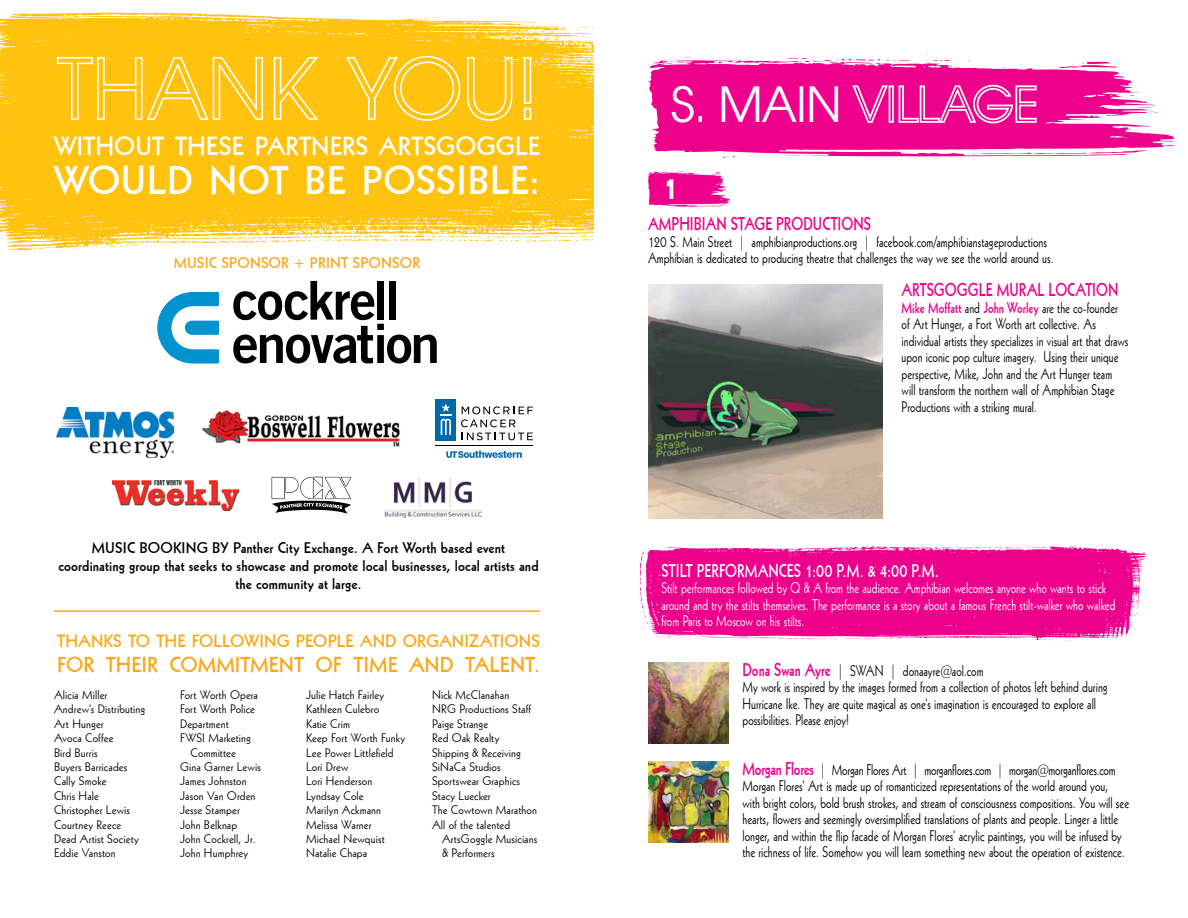
<style>
.page{position:relative;width:1188px;height:918px;background:#fff}
.page>*{position:absolute;margin:0;border:0;box-sizing:border-box;transform-origin:0 0}
.t1{font:48.15px "Avant Garde Gothic Regular DTC";color:#fff}
.t2{font:39px "Geometric 231 BT Bold C";color:#fff}
.t3{font:28.5px "Geometric 231 BT Heavy C";color:#fff;scale:.8 1}
.t4{font:25.5px "Geometric 231 BT Bold C";color:#fff}
.t5{font:21px "Geometric 231 BT Bold C";color:#faa81a}
.t6{font:18px "Geometric 231 BT Bold C";letter-spacing:.005em;color:#ec008c;scale:.8 1}
.t7{font:18px "Geometric 231 BT Bold C";letter-spacing:.005em;color:#fff;scale:.8 1}
.t8{font:17.25px "Geometric 231 BT Bold C";letter-spacing:.005em;color:#faa81a}
.t9{font:15px/16.5px "Geometric 231 BT Roman C";letter-spacing:.005em;color:#000;scale:.8 1}
.t10{font:15px/16.5px "Geometric 231 BT Roman C";letter-spacing:.005em;color:#fff;scale:.8 1}
.t11{font:15px/18px "Geometric 231 BT Bold C";letter-spacing:.01em;color:#000;text-align:center}
.t12{font:15px "Geometric 231 BT Bold C";letter-spacing:.005em;color:#ec008c;scale:.8 1}
.t13{font:15px "Geometric 231 BT Bold C";letter-spacing:.015em;color:#faa81a}
.t14{font:12px/14.4px "Geometric 231 BT Roman C";letter-spacing:.01em;color:#000}
.s1{font-family:"Geometric 231 BT Roman C";color:#000}
.s2{font-family:"Geometric 231 BT Bold C";font-size:18px;color:#ec008c}
</style>
<div class="page">
<svg style="left:639px;top:546px;width:507px;height:94px;background:#ee1d99"></svg>
<svg style="left:648px;top:60px;width:527px;height:96px;fill:#ec008c"></svg>
<svg style="left:972px;top:150px;width:176px;height:5px"></svg>
<svg style="left:780px;top:155px;width:27px;height:1px"></svg>
<svg style="left:1137px;top:107px;width:21px;height:11px"></svg>
<svg style="left:723px;top:156px;width:16px;height:2px"></svg>
<svg style="left:926px;top:54px;width:32px;height:13px"></svg>
<svg style="left:1002px;top:64px;width:24px;height:6px"></svg>
<svg style="left:968px;top:60px;width:9px;height:8px"></svg>
<svg style="left:1094px;top:115px;width:15px;height:3px"></svg>
<svg style="left:1059px;top:62px;width:59px;height:7px"></svg>
<svg style="left:746px;top:60px;width:11px;height:5px"></svg>
<svg style="left:719px;top:58px;width:19px;height:7px"></svg>
<svg style="left:652px;top:59px;width:24px;height:6px"></svg>
<svg style="left:904px;top:151px;width:9px;height:2px"></svg>
<svg style="left:763px;top:58px;width:156px;height:6px"></svg>
<svg style="left:1132px;top:128px;width:6px;height:2px"></svg>
<svg style="left:1124px;top:95px;width:10px;height:2px"></svg>
<svg style="left:851px;top:85px;width:38px;height:39px"></svg>
<div style="left:889px;top:85px;width:5px;height:38px;border:2px solid #fff"></div>
<svg style="left:898px;top:84px;width:140px;height:40px;background:#f042a9"></svg>
<svg style="left:648px;top:170px;width:82px;height:37px"></svg>
<img style="left:648px;top:663px;width:81px;height:81px">
<img style="left:648px;top:284px;width:234px;height:234px">
<img style="left:648px;top:762px;width:81px;height:81px">
<svg style="left:0;top:12px;width:594px;height:240px;background:#ffcb31"></svg>
<svg style="left:56px;top:56px;width:208px;height:65px;background:#ffca30"></svg>
<svg style="left:273px;top:56px;width:47px;height:65px;background:#ffcb35"></svg>
<svg style="left:345px;top:55px;width:168px;height:67px;background:#ffca2e"></svg>
<svg style="left:523px;top:56px;width:9px;height:65px"></svg>
<svg style="left:233px;top:281px;width:204px;height:83px"></svg>
<svg style="left:157px;top:292px;width:62px;height:72px"></svg>
<img style="left:57px;top:408px;width:117px;height:50px">
<img style="left:202px;top:410px;width:198px;height:37px">
<div style="left:435px;top:399px;width:21px;height:41px;background:#0069aa"></div>
<hr style="left:435px;top:446px;width:98px;height:1px;background:#000">
<svg style="left:440px;top:403px;width:12px;height:32px"></svg>
<svg style="left:461px;top:406px;width:72px;height:34px"></svg>
<svg style="left:446px;top:450px;width:76px;height:8px"></svg>
<hr style="left:54px;top:610px;width:486px;height:2px;background:#faa81a">
<svg style="left:271px;top:476px;width:81px;height:38px"></svg>
<img style="left:113px;top:480px;width:126px;height:30px">
<img style="left:384px;top:477px;width:97px;height:40px">
<h3 class="t4" style="left:54px;top:129px;width:38px">Without</h3>
<h3 class="t4" style="left:175px;top:129px;width:15px">these</h3>
<h3 class="t4" style="left:255px;top:129px;width:15px">partners</h3>
<h3 class="t4" style="left:379px;top:129px;width:95px">ArtsGoggle</h3>
<h2 class="t2" style="left:54px;top:155px;width:29px">would</h2>
<h2 class="t2" style="left:209px;top:155px;width:27px">not</h2>
<h2 class="t2" style="left:305px;top:155px;width:79px">be possible</h2>
<h2 class="t2" style="left:529px;top:155px;width:12px">:</h2>
<p class="t13" style="left:174px;top:252px;width:22px">Music</p>
<p class="t13" style="left:221px;top:252px;width:19px">Sponsor</p>
<p class="t13" style="left:293px;top:252px;width:128px">+ PRINT SPONSOR</p>
<p class="t11" style="left:59px;top:538px;width:482px">MUSIC BOOKING BY Panther City Exchange. A Fort Worth based event coordinating group that seeks to showcase and promote local businesses, local artists and the community at large.</p>
<p class="t8" style="left:57px;top:629px;width:110px">THANKS TO the</p>
<p class="t8" style="left:192px;top:629px;width:12px">following</p>
<p class="t8" style="left:296px;top:629px;width:11px">people</p>
<p class="t8" style="left:360px;top:629px;width:14px">and</p>
<p class="t8" style="left:403px;top:629px;width:12px">organi</p>
<p class="t8" style="left:469px;top:629px;width:22px">zations</p>
<h3 class="t5" style="left:57px;top:651px;width:13px">for</h3>
<h3 class="t5" style="left:106px;top:651px;width:12px">their</h3>
<h3 class="t5" style="left:170px;top:651px;width:15px">commitment</h3>
<h3 class="t5" style="left:315px;top:651px;width:51px">of time</h3>
<h3 class="t5" style="left:409px;top:651px;width:16px">and</h3>
<h3 class="t5" style="left:465px;top:651px;width:13px">talent</h3>
<h3 class="t5" style="left:534px;top:651px;width:7px">.</h3>
<p class="t14" style="left:54px;top:687px;width:93px">Alicia Miller<br>Andrew’s Distributing<br>Art Hunger<br>Avoca Coffee<br>Bird Burris<br>Buyers Barricades<br>Cally Smoke<br>Chris Hale<br>Christopher Lewis<br>Courtney Reece<br>Dead Artist Society<br>Eddie Vanston</p>
<p class="t14" style="left:180px;top:687px;width:79px">Fort Worth Opera</p>
<p class="t14" style="left:180px;top:702px;width:76px">Fort Worth Police</p>
<p class="t14" style="left:180px;top:716px;width:50px">Department</p>
<p class="t14" style="left:180px;top:730px;width:72px">FWSI Marketing</p>
<p class="t14" style="left:190px;top:745px;width:47px">Committee</p>
<p class="t14" style="left:180px;top:759px;width:82px">Gina Garner Lewis</p>
<p class="t14" style="left:180px;top:774px;width:68px">James Johnston</p>
<p class="t14" style="left:180px;top:788px;width:77px">Jason Van Orden</p>
<p class="t14" style="left:180px;top:802px;width:61px">Jesse Stamper</p>
<p class="t14" style="left:180px;top:817px;width:59px">John Belknap</p>
<p class="t14" style="left:180px;top:831px;width:77px">John Cockrell, Jr.</p>
<p class="t14" style="left:180px;top:846px;width:70px">John Humphrey</p>
<p class="t14" style="left:306px;top:687px;width:101px">Julie Hatch Fairley<br>Kathleen Culebro<br>Katie Crim<br>Keep Fort Worth Funky<br>Lee Power Littlefield<br>Lori Drew<br>Lori Henderson<br>Lyndsay Cole<br>Marilyn Ackmann<br>Melissa Warner<br>Michael Newquist<br>Natalie Chapa</p>
<p class="t14" style="left:432px;top:687px;width:106px">Nick McClanahan<br>NRG Productions Staff<br>Paige Strange<br>Red Oak Realty<br>Shipping &amp; Receiving<br>SiNaCa Studios<br>Sportswear Graphics<br>Stacy Luecker<br>The Cowtown Marathon<br>All of the talented</p>
<p class="t14" style="left:442px;top:831px;width:97px">ArtsGoggle Musicians &amp; Performers</p>
<h1 class="t1" style="left:671px;top:74px;width:173px">S. MAIN</h1>
<h3 class="t3" style="left:664px;top:172px;width:18px">1</h3>
<p class="t6" style="left:648px;top:212px;width:280px">AMPHIBIAN STAGE PRODUCTIONS</p>
<p class="t9" style="left:648px;top:233px;width:509px">120 S. Main Street | amphibianproductions.org | facebook.com/amphibianstageproductions<br>Amphibian is dedicated to producing theatre that challenges the way we see the world around us.</p>
<p class="t6" style="left:902px;top:278px;width:272px">ARTSGOGGLE MURAL LOCATION</p>
<p class="t12" style="left:902px;top:298px;width:272px">Mike Moffatt <span class="s1">and</span> John Worley <span class="s1">are the co-founder</span></p>
<p class="t9" style="left:902px;top:315px;width:285px">of Art Hunger, a Fort Worth art collective. As individual artists they specializes in visual art that draws upon iconic pop culture imagery. Using their unique perspective, Mike, John and the Art Hunger team will transform the northern wall of Amphibian Stage Productions with a striking mural.</p>
<p class="t7" style="left:661px;top:559px;width:348px">STILT PERFORMANCES 1:00 P.M. &amp; 4:00 P.M.</p>
<p class="t10" style="left:661px;top:579px;width:569px">Stilt performances followed by Q &amp; A from the audience. Amphibian welcomes anyone who wants to stick around and try the stilts themselves. The performance is a story about a famous French stilt-walker who walked from Paris to Moscow on his stilts.</p>
<p class="t9" style="left:742px;top:662px;width:458px"><span class="s2">Dona Swan Ayre</span> | SWAN | donaayre@aol.com<br>My work is inspired by the images formed from a collection of photos left behind during Hurricane Ike. They are quite magical as one’s imagination is encouraged to explore all possibilities. Please enjoy!</p>
<p class="t9" style="left:742px;top:761px;width:485px"><span class="s2">Morgan Flores</span> | Morgan Flores Art | morganflores.com | morgan@morganflores.com Morgan Flores’ Art is made up of romanticized representations of the world around you, with bright colors, bold brush strokes, and stream of consciousness compositions. You will see hearts, flowers and seemingly oversimplified translations of plants and people. Linger a little longer, and within the flip facade of Morgan Flores’ acrylic paintings, you will be infused by the richness of life. Somehow you will learn something new about the operation of existence.</p>
</div>
